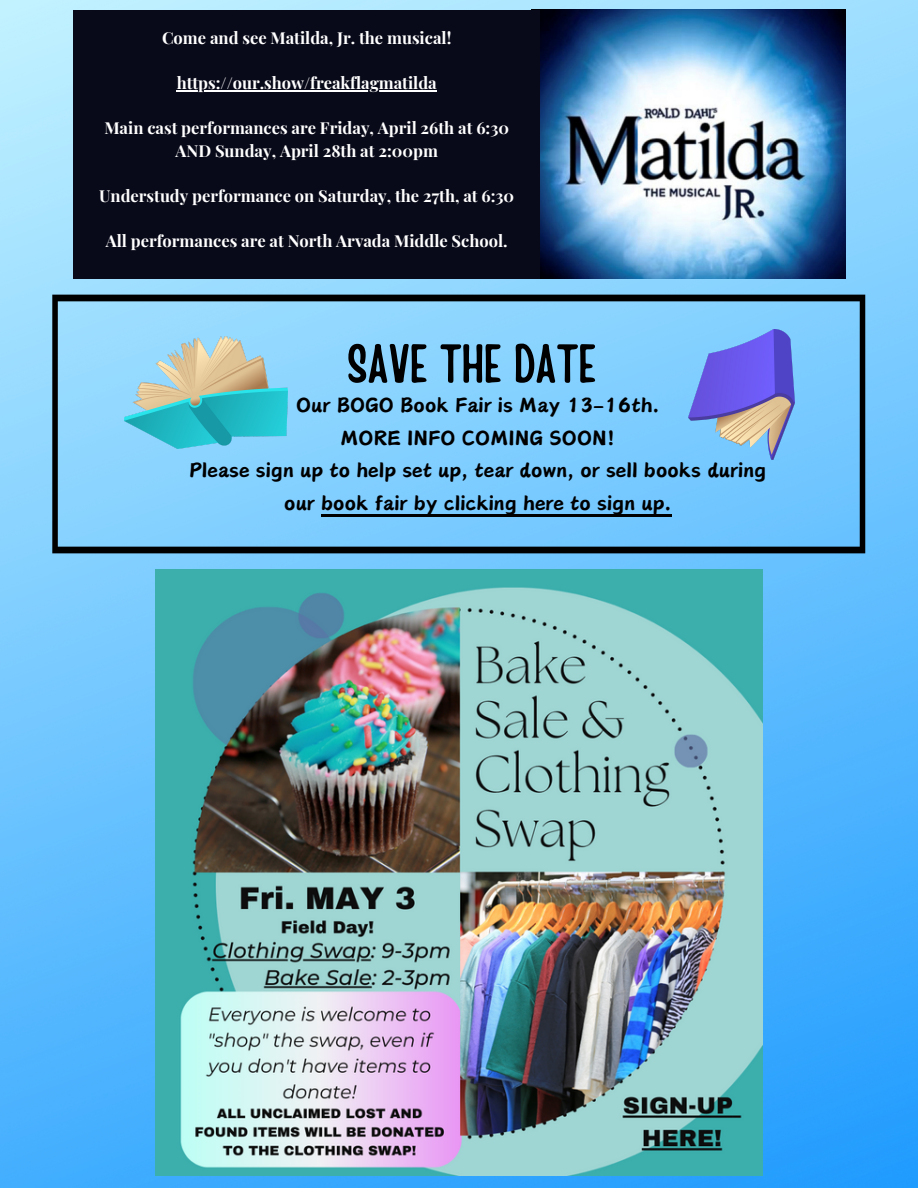
<style>
.page{position:relative;width:918px;height:1188px;background:#fff}
.page>*{position:absolute;margin:0;border:0;box-sizing:border-box;transform-origin:0 0}
.t1{font:54px "Handy Casual Condensed";color:#000}
.t2{font:24px/32.7px "Canva Ling Xiao";color:#000;text-align:center}
.t3{font:700 16.5px/22.5px "Playfair Display";color:#fff;text-align:center}
</style>
<div class="page">
<img style="left:0;top:0;width:918px;height:1188px">
<svg style="left:52px;top:295px;width:813px;height:258px;background:#78c0ec"></svg>
<img style="left:124px;top:336px;width:164px;height:113px">
<img style="left:688px;top:329px;width:106px;height:131px">
<hr style="left:321px;top:514px;width:350px;height:2px;background:#000">
<img style="left:156px;top:569px;width:606px;height:607px">
<img style="left:531px;top:10px;width:314px;height:269px">
<div style="left:73px;top:10px;width:467px;height:268px;background:#090a19"></div>
<hr style="left:177px;top:90px;width:260px;height:1px;background:#fff">
<p class="t3" style="left:162px;top:26px;width:291px">Come and see Matilda, Jr. the musical!</p>
<p class="t3" style="left:177px;top:71px;width:262px">https://our.show/freakflagmatilda</p>
<p class="t3" style="left:104px;top:116px;width:406px">Main cast performances are Friday, April 26th at 6:30<br>AND Sunday, April 28th at 2:00pm</p>
<p class="t3" style="left:99px;top:184px;width:417px">Understudy performance on Saturday, the 27th, at 6:30</p>
<p class="t3" style="left:106px;top:229px;width:403px">All performances are at North Arvada Middle School.</p>
<h1 class="t1" style="left:348px;top:328px;width:251px">SAVE THE DATE</h1>
<h2 class="t2" style="left:189px;top:389px;width:579px">Our BOGO Book Fair is May 13-16th.<br>MORE INFO COMING SOON!<br>Please sign up to help set up, tear down, or sell books during our book fair by clicking here to sign up.</h2>
</div>
